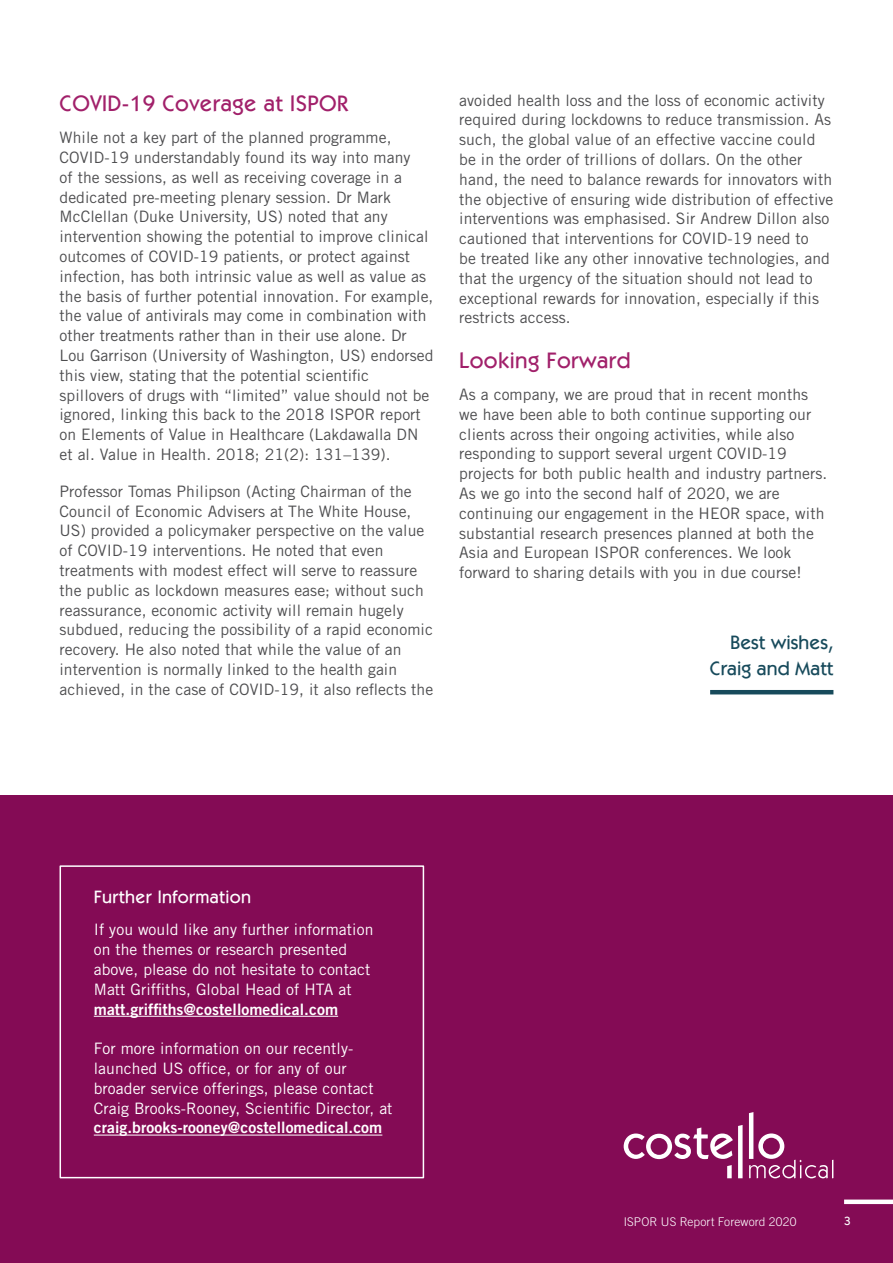
<style>
.page{position:relative;width:893px;height:1263px;background:#fff}
.page>*{position:absolute;margin:0;border:0;box-sizing:border-box;transform-origin:0 0}
.t1{font:500 22.5px "ITC Kabel Std";letter-spacing:.02em;color:#a1206a}
.t2{font:500 19.5px/25.5px "ITC Kabel Std";letter-spacing:.005em;color:#174a5b;text-align:right}
.t3{font:500 18px "ITC Kabel Std";letter-spacing:.02em;color:#fff}
.t4{font:15.75px/19.8px "Trade Gothic LT Std";letter-spacing:.005em;color:#4d4d4f}
.t5{font:15.75px/19.8px "Trade Gothic LT Std";letter-spacing:.005em;color:#fff}
.t6{font:15.75px "Trade Gothic LT Std Bd 2";letter-spacing:.005em;color:#fff}
.t7{font:300 12px "Trade Gothic LT Pro";letter-spacing:.01em;color:#fff}
.t8{font:500 12px "ITC Kabel Std";color:#fff}
</style>
<div class="page">
<div style="left:0;top:795px;width:893px;height:468px;background:#840b55"></div>
<div style="left:844px;top:1199px;width:49px;height:5px;background:#fff"></div>
<hr style="left:94px;top:1016px;width:244px;height:1px;background:#fff">
<hr style="left:94px;top:1135px;width:288px;height:1px;background:#fff">
<div style="left:60px;top:865px;width:364px;height:313px;border:2px solid #fff"></div>
<svg style="left:624px;top:1125px;width:119px;height:53px"></svg>
<svg style="left:749px;top:1112px;width:84px;height:66px"></svg>
<hr style="left:710px;top:690px;width:123px;height:4px;background:#174a5b">
<h1 class="t1" style="left:60px;top:90px;width:290px">COVID-19 Coverage at ISPOR</h1>
<p class="t4" style="left:60px;top:127px;width:375px">While not a key part of the planned programme, COVID-19 understandably found its way into many<br>of the sessions, as well as receiving coverage in a dedicated pre-meeting plenary session. Dr Mark McClellan (Duke University, US) noted that any intervention showing the potential to improve clinical outcomes of COVID-19 patients, or protect against infection, has both intrinsic value as well as value as the basis of further potential innovation. For example, the value of antivirals may come in combination with other treatments rather than in their use alone. Dr Lou Garrison (University of Washington, US) endorsed this view, stating that the potential scientific spillovers of drugs with “limited” value should not be ignored, linking this back to the 2018 ISPOR report on Elements of Value in Healthcare (Lakdawalla DN et al. Value in Health. 2018; 21(2): 131–139).</p>
<p class="t4" style="left:60px;top:481px;width:375px">Professor Tomas Philipson (Acting Chairman of the Council of Economic Advisers at The White House, US) provided a policymaker perspective on the value of COVID-19 interventions. He noted that even treatments with modest effect will serve to reassure the public as lockdown measures ease; without such reassurance, economic activity will remain hugely subdued, reducing the possibility of a rapid economic recovery. He also noted that while the value of an intervention is normally linked to the health gain achieved, in the case of COVID-19, it also reflects the</p>
<p class="t4" style="left:459px;top:90px;width:376px">avoided health loss and the loss of economic activity required during lockdowns to reduce transmission. As such, the global value of an effective vaccine could be in the order of trillions of dollars. On the other hand, the need to balance rewards for innovators with the objective of ensuring wide distribution of effective interventions was emphasised. Sir Andrew Dillon also cautioned that interventions for COVID-19 need to<br>be treated like any other innovative technologies, and that the urgency of the situation should not lead to exceptional rewards for innovation, especially if this restricts access.</p>
<h1 class="t1" style="left:459px;top:347px;width:173px">Looking Forward</h1>
<p class="t4" style="left:459px;top:384px;width:370px">As a company, we are proud that in recent months we have been able to both continue supporting our clients across their ongoing activities, while also responding to support several urgent COVID-19 projects for both public health and industry partners.<br>As we go into the second half of 2020, we are continuing our engagement in the HEOR space, with substantial research presences planned at both the Asia and European ISPOR conferences. We look forward to sharing details with you in due course!</p>
<p class="t2" style="left:710px;top:630px;width:125px">Best wishes,<br>Craig and Matt</p>
<p class="t3" style="left:94px;top:886px;width:159px">Further Information</p>
<p class="t5" style="left:94px;top:920px;width:281px">If you would like any further information on the themes or research presented above, please do not hesitate to contact Matt Griffiths, Global Head of HTA at</p>
<p class="t6" style="left:94px;top:999px;width:246px">matt.griffiths@costellomedical.com</p>
<p class="t5" style="left:94px;top:1038px;width:300px">For more information on our recently&shy;launched US office, or for any of our broader service offerings, please contact Craig Brooks-Rooney, Scientific Director, at</p>
<p class="t6" style="left:94px;top:1118px;width:290px">craig.brooks-rooney@costellomedical.com</p>
<p class="t7" style="left:624px;top:1214px;width:174px">ISPOR US Report Foreword 2020</p>
<p class="t8" style="left:844px;top:1214px;width:8px">3</p>
</div>
